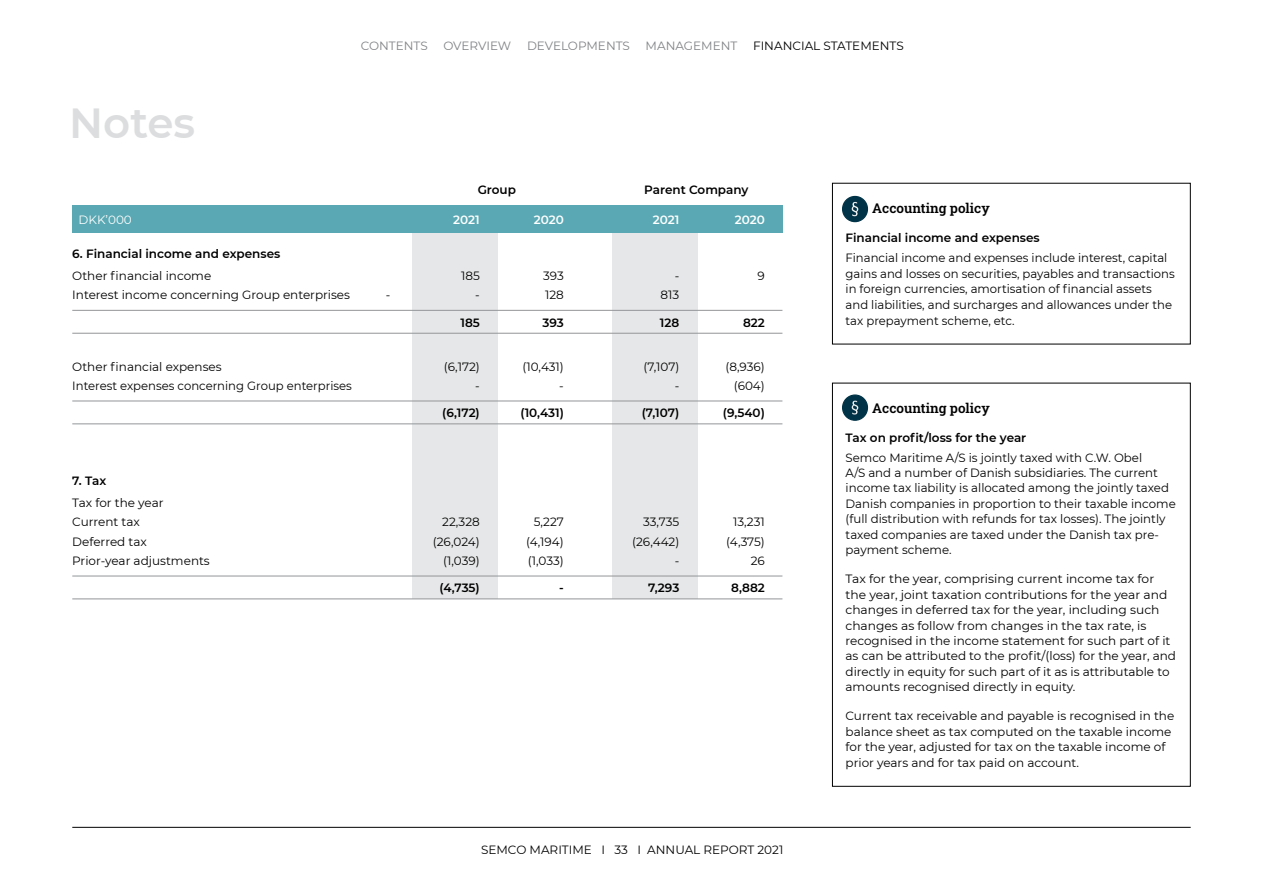
<style>
.page{position:relative;width:1263px;height:893px;background:#fff}
.page>*{position:absolute;margin:0;border:0;box-sizing:border-box;transform-origin:0 0}
.t1{font:600 42px "Montserrat";color:#dcddde}
.t2{font:600 13.5px "Roboto Slab";color:#000}
.t3{font:12px/15.5px "Montserrat";color:#000}
.t4{font:600 12px "Montserrat";color:#000}
.t5{font:12px "Montserrat";color:#808285}
.t6{font:600 12px "Montserrat";letter-spacing:-.005em;color:#fff}
.t7{font:12px "Montserrat";color:#fff}
</style>
<div class="page">
<hr style="left:72px;top:827px;width:1119px;height:1px;background:#000">
<div style="left:832px;top:183px;width:359px;height:161px;border:1px solid #000"></div>
<div style="left:832px;top:383px;width:359px;height:404px;border:1px solid #000"></div>
<div style="left:612px;top:205px;width:85px;height:394px;background:#e6e7e8"></div>
<div style="left:412px;top:205px;width:85px;height:394px;background:#e6e7e8"></div>
<img style="left:842px;top:196px;width:25px;height:26px;border-radius:13px">
<div style="left:842px;top:196px;width:26px;height:26px;border:1px solid #003347;border-radius:50%"></div>
<img style="left:842px;top:395px;width:25px;height:25px;border-radius:13px">
<div style="left:842px;top:394px;width:26px;height:27px;border:1px solid #003347;border-radius:50%"></div>
<div style="left:72px;top:205px;width:710px;height:28px;background:#59a8b3"></div>
<hr style="left:72px;top:310px;width:710px;height:1px;background:#939598">
<hr style="left:72px;top:333px;width:710px;height:1px;background:#939598">
<hr style="left:72px;top:401px;width:710px;height:1px;background:#939598">
<hr style="left:72px;top:424px;width:710px;height:1px;background:#939598">
<hr style="left:72px;top:576px;width:710px;height:1px;background:#939598">
<hr style="left:72px;top:599px;width:710px;height:1px;background:#939598">
<h1 class="t1" style="left:69px;top:94px;width:127px">Notes</h1>
<p class="t5" style="left:361px;top:37px;width:69px">CONTENTS</p>
<p class="t5" style="left:443px;top:37px;width:69px">OVERVIEW</p>
<p class="t5" style="left:527px;top:37px;width:104px">DEVELOPMENTS</p>
<p class="t5" style="left:646px;top:37px;width:93px">MANAGEMENT</p>
<p class="t3" style="left:753px;top:37px;width:152px">FINANCIAL STATEMENTS</p>
<p class="t4" style="left:478px;top:182px;width:40px">Group</p>
<p class="t4" style="left:644px;top:182px;width:106px">Parent Company</p>
<p class="t7" style="left:79px;top:211px;width:55px">DKK’000</p>
<p class="t6" style="left:453px;top:211px;width:28px">2021</p>
<p class="t6" style="left:534px;top:211px;width:31px">2020</p>
<p class="t6" style="left:653px;top:211px;width:28px">2021</p>
<p class="t6" style="left:735px;top:211px;width:31px">2020</p>
<p class="t4" style="left:72px;top:246px;width:210px">6. Financial income and expenses</p>
<p class="t3" style="left:72px;top:268px;width:140px">Other financial income</p>
<p class="t3" style="left:461px;top:268px;width:20px">185</p>
<p class="t3" style="left:543px;top:268px;width:22px">393</p>
<p class="t3" style="left:675px;top:268px;width:6px">-</p>
<p class="t3" style="left:757px;top:268px;width:9px">9</p>
<p class="t3" style="left:72px;top:287px;width:279px">Interest income concerning Group enterprises</p>
<p class="t3" style="left:386px;top:287px;width:6px">-</p>
<p class="t3" style="left:475px;top:287px;width:6px">-</p>
<p class="t3" style="left:545px;top:287px;width:20px">128</p>
<p class="t3" style="left:661px;top:287px;width:20px">813</p>
<p class="t4" style="left:460px;top:314px;width:21px">185</p>
<p class="t4" style="left:542px;top:314px;width:23px">393</p>
<p class="t4" style="left:660px;top:314px;width:21px">128</p>
<p class="t4" style="left:743px;top:314px;width:23px">822</p>
<p class="t3" style="left:72px;top:358px;width:151px">Other financial expenses</p>
<p class="t3" style="left:444px;top:358px;width:37px">(6,172)</p>
<p class="t3" style="left:522px;top:358px;width:43px">(10,431)</p>
<p class="t3" style="left:643px;top:358px;width:37px">(7,107)</p>
<p class="t3" style="left:725px;top:358px;width:41px">(8,936)</p>
<p class="t3" style="left:72px;top:378px;width:281px">Interest expenses concerning Group enterprises</p>
<p class="t3" style="left:475px;top:378px;width:6px">-</p>
<p class="t3" style="left:559px;top:378px;width:6px">-</p>
<p class="t3" style="left:675px;top:378px;width:6px">-</p>
<p class="t3" style="left:734px;top:378px;width:33px">(604)</p>
<p class="t4" style="left:442px;top:404px;width:39px">(6,172)</p>
<p class="t4" style="left:520px;top:404px;width:45px">(10,431)</p>
<p class="t4" style="left:642px;top:404px;width:39px">(7,107)</p>
<p class="t4" style="left:723px;top:404px;width:43px">(9,540)</p>
<p class="t4" style="left:72px;top:472px;width:35px">7. Tax</p>
<p class="t3" style="left:72px;top:492px;width:93px;line-height:19.5px">Tax for the year<br>Current tax</p>
<p class="t3" style="left:442px;top:514px;width:39px">22,328</p>
<p class="t3" style="left:534px;top:514px;width:32px">5,227</p>
<p class="t3" style="left:643px;top:514px;width:38px">33,735</p>
<p class="t3" style="left:733px;top:514px;width:33px">13,231</p>
<p class="t3" style="left:72px;top:533px;width:76px">Deferred tax</p>
<p class="t3" style="left:433px;top:533px;width:48px">(26,024)</p>
<p class="t3" style="left:526px;top:533px;width:39px">(4,194)</p>
<p class="t3" style="left:632px;top:533px;width:49px">(26,442)</p>
<p class="t3" style="left:726px;top:533px;width:40px">(4,375)</p>
<p class="t3" style="left:72px;top:553px;width:139px">Prior-year adjustments</p>
<p class="t3" style="left:443px;top:553px;width:38px">(1,039)</p>
<p class="t3" style="left:528px;top:553px;width:38px">(1,033)</p>
<p class="t3" style="left:675px;top:553px;width:6px">-</p>
<p class="t3" style="left:751px;top:553px;width:16px">26</p>
<p class="t4" style="left:439px;top:579px;width:42px">(4,735)</p>
<p class="t4" style="left:559px;top:579px;width:6px">-</p>
<p class="t4" style="left:648px;top:579px;width:33px">7,293</p>
<p class="t4" style="left:731px;top:579px;width:35px">8,882</p>
<p class="t3" style="left:481px;top:841px;width:304px">SEMCO MARITIME I 33 I ANNUAL REPORT 2021</p>
<p class="t2" style="left:872px;top:199px;width:119px">Accounting policy</p>
<p class="t4" style="left:845px;top:229px;width:196px">Financial income and expenses</p>
<p class="t3" style="left:845px;top:249px;width:331px">Financial income and expenses include interest, capital gains and losses on securities, payables and transactions in foreign currencies, amortisation of financial assets and liabilities, and surcharges and allowances under the tax prepayment scheme, etc.</p>
<p class="t2" style="left:872px;top:399px;width:119px">Accounting policy</p>
<p class="t4" style="left:845px;top:429px;width:182px">Tax on profit/loss for the year</p>
<p class="t3" style="left:845px;top:449px;width:332px">Semco Maritime A/S is jointly taxed with C.W. Obel<br>A/S and a number of Danish subsidiaries. The current income tax liability is allocated among the jointly taxed Danish companies in proportion to their taxable income (full distribution with refunds for tax losses). The jointly taxed companies are taxed under the Danish tax pre&shy;payment scheme.</p>
<p class="t3" style="left:845px;top:571px;width:332px">Tax for the year, comprising current income tax for the year, joint taxation contributions for the year and changes in deferred tax for the year, including such changes as follow from changes in the tax rate, is recognised in the income statement for such part of it as can be attributed to the profit/(loss) for the year, and directly in equity for such part of it as is attributable to amounts recognised directly in equity.</p>
<p class="t3" style="left:845px;top:708px;width:330px">Current tax receivable and payable is recognised in the balance sheet as tax computed on the taxable income for the year, adjusted for tax on the taxable income of prior years and for tax paid on account.</p>
</div>
